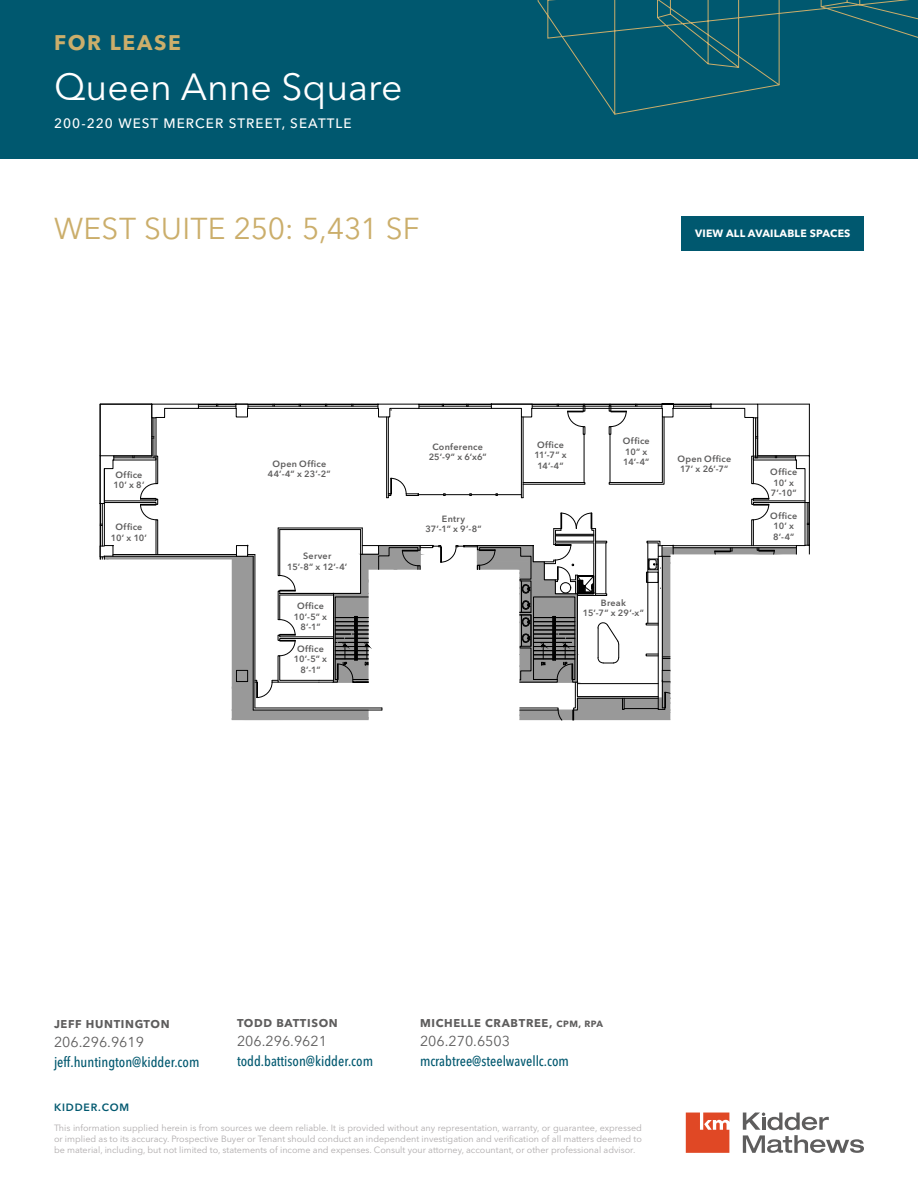
<style>
.page{position:relative;width:918px;height:1188px;background:#fff}
.page>*{position:absolute;margin:0;border:0;box-sizing:border-box;transform-origin:0 0}
.Property_Name_-_Whit{font:37.5px "Avenir Next LT Pro";color:#fff}
.Callout_Text_-_Gold{font:30px "Avenir Next LT Pro";letter-spacing:.005em;color:#cbae6b}
.For_Lease___Sale__Af{font:700 21px "Avenir Next LT Pro";letter-spacing:.08em;color:#cbae6b}
.Contact_Info_-_Ash{font:500 condensed 14.25px "Avenir Next LT Pro";color:#00586f}
.Contact_Info_-_Ash-2{font:14.25px "Avenir Next LT Pro";color:#5e5d5d}
.Property_Address_-_W{font:500 13.5px "Avenir Next LT Pro";letter-spacing:.08em;color:#fff}
.Contact_Info_-_Ash-3{font:700 11.25px "Avenir Next LT Pro";letter-spacing:.06em;color:#5e5d5d}
.Table_Descriptor{font:700 10.5px "Avenir Next LT Pro";letter-spacing:.02em;color:#fff}
.t1{font:600 10.5px "Avenir Next LT Pro";letter-spacing:.08em;color:#00586f}
.t2{font:9px/10.8px "Avenir Next LT Pro";color:#afabac;text-align:justify}
.Stat_Data_-_Gold{font:600 9px/10.5px "Avenir Next LT Pro";letter-spacing:.03em;color:#5e5d5d;text-align:center}
.s1{font-size:9px}
</style>
<div class="page">
<svg style="left:743px;top:1113px;width:121px;height:40px"></svg>
<svg style="left:686px;top:1113px;width:43px;height:40px;background:#e35d3e"></svg>
<div style="left:0;top:0;width:918px;height:159px;background:#00586f"></div>
<svg style="left:537px;top:0;width:381px;height:115px"></svg>
<svg style="left:99px;top:403px;width:711px;height:317px"></svg>
<div style="left:682px;top:216px;width:182px;height:35px;background:#00586f"></div>
<div style="left:255px;top:460px;width:89px;height:17px;background:#fff"></div>
<div style="left:413px;top:443px;width:89px;height:17px;background:#fff"></div>
<div style="left:409px;top:515px;width:89px;height:17px;background:#fff"></div>
<div style="left:285px;top:552px;width:65px;height:18px;background:#fff"></div>
<p class="For_Lease___Sale__Af" style="left:54px;top:30px;width:128px">FOR LEASE</p>
<p class="Property_Name_-_Whit" style="left:54px;top:64px;width:350px">Queen Anne Square</p>
<p class="Property_Address_-_W" style="left:54px;top:115px;width:299px">200-220 WEST MERCER STREET, SEATTLE</p>
<p class="Callout_Text_-_Gold" style="left:54px;top:210px;width:367px">WEST SUITE 250: 5,431 SF</p>
<p class="Table_Descriptor" style="left:695px;top:227px;width:157px">VIEW ALL AVAILABLE SPACES</p>
<p class="Stat_Data_-_Gold" style="left:114px;top:469px;width:32px;text-align:left">Office<br>10’ x 8’</p>
<p class="Stat_Data_-_Gold" style="left:111px;top:522px;width:38px">Office<br>10’ x 10’</p>
<p class="Stat_Data_-_Gold" style="left:268px;top:458px;width:64px">Open Office<br>44’-4” x 23’-2”</p>
<p class="Stat_Data_-_Gold" style="left:287px;top:551px;width:62px">Server<br>15’-8” x 12’-4’</p>
<p class="Stat_Data_-_Gold" style="left:294px;top:601px;width:35px">Office<br>10’-5” x<br>8’-1”</p>
<p class="Stat_Data_-_Gold" style="left:294px;top:643px;width:35px">Office<br>10’-5” x<br>8’-1”</p>
<p class="Stat_Data_-_Gold" style="left:429px;top:441px;width:60px">Conference<br>25’-9” x 6’x6”</p>
<p class="Stat_Data_-_Gold" style="left:425px;top:513px;width:58px">Entry<br>37’-1” x 9’-8”</p>
<p class="Stat_Data_-_Gold" style="left:534px;top:439px;width:34px">Office<br>11’-7” x<br>14’-4”</p>
<p class="Stat_Data_-_Gold" style="left:623px;top:436px;width:28px;text-align:left">Office<br>10” x<br>14’-4”</p>
<p class="Stat_Data_-_Gold" style="left:678px;top:453px;width:55px">Open Office<br>17’ x 26’-7”</p>
<p class="Stat_Data_-_Gold" style="left:583px;top:597px;width:63px">Break<br>15’-7” x 29’-x”</p>
<p class="Stat_Data_-_Gold" style="left:770px;top:467px;width:28px;text-align:left">Office<br>10’ x<br>7’-10”</p>
<p class="Stat_Data_-_Gold" style="left:770px;top:510px;width:28px">Office<br>10’ x<br>8’-4”</p>
<p class="Contact_Info_-_Ash-3" style="left:54px;top:1017px;width:117px">JEFF HUNTINGTON</p>
<p class="Contact_Info_-_Ash-2" style="left:54px;top:1034px;width:92px">206.296.9619</p>
<p class="Contact_Info_-_Ash" style="left:54px;top:1053px;width:147px">jeff.huntington@kidder.com</p>
<p class="t1" style="left:54px;top:1101px;width:77px">KIDDER.COM</p>
<p class="Contact_Info_-_Ash-3" style="left:237px;top:1016px;width:102px">TODD BATTISON</p>
<p class="Contact_Info_-_Ash-2" style="left:237px;top:1033px;width:92px">206.296.9621</p>
<p class="Contact_Info_-_Ash" style="left:237px;top:1052px;width:138px">todd.battison@kidder.com</p>
<p class="Contact_Info_-_Ash-3" style="left:420px;top:1016px;width:185px">MICHELLE CRABTREE, <span class="s1">CPM, RPA</span></p>
<p class="Contact_Info_-_Ash-2" style="left:420px;top:1033px;width:92px">206.270.6503</p>
<p class="Contact_Info_-_Ash" style="left:420px;top:1052px;width:150px">mcrabtree@steelwavellc.com</p>
<p class="t2" style="left:54px;top:1123px;width:589px">This information supplied herein is from sources we deem reliable. It is provided without any representation, warranty, or guarantee, expressed or implied as to its accuracy. Prospective Buyer or Tenant should conduct an independent investigation and verification of all matters deemed to be material, including, but not limited to, statements of income and expenses. Consult your attorney, accountant, or other professional advisor.</p>
</div>
